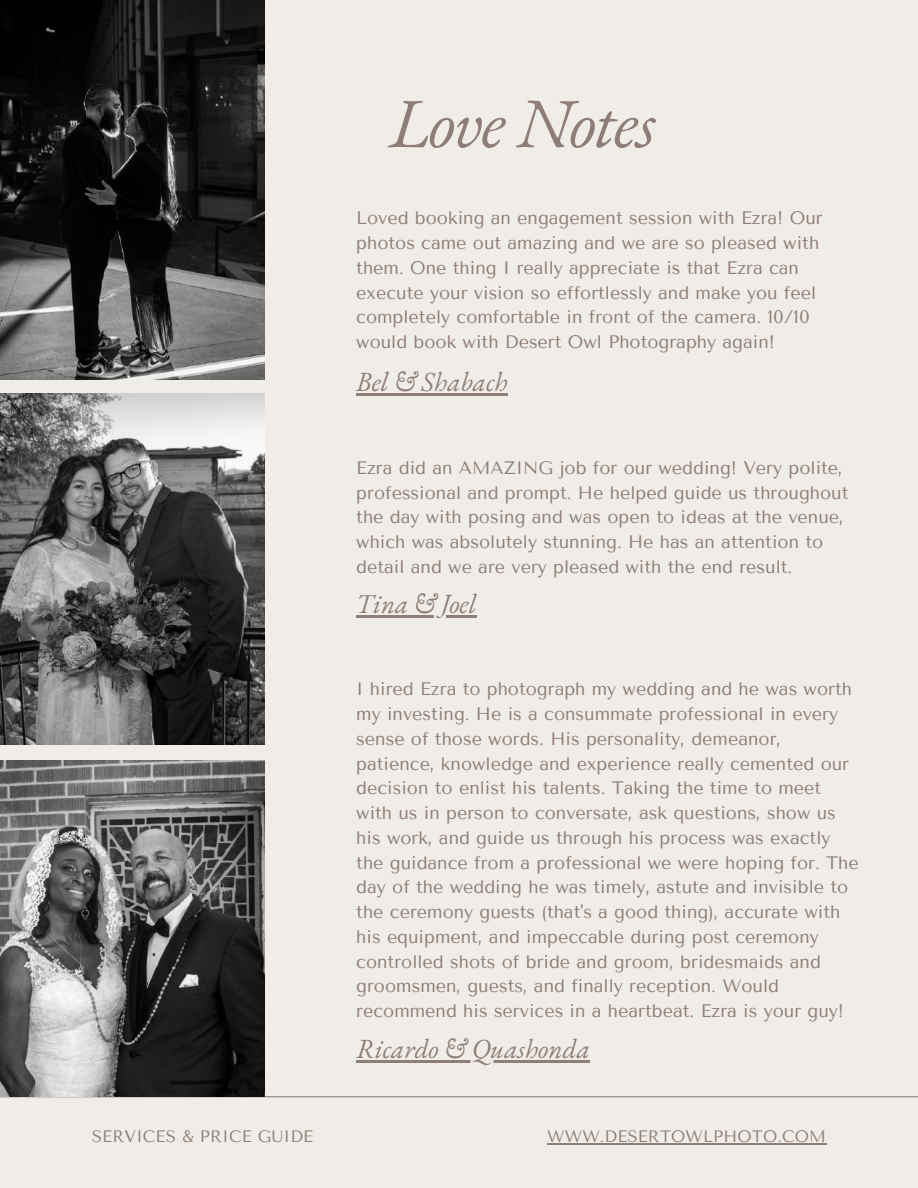
<style>
.page{position:relative;width:918px;height:1188px;background:#f0ece7}
.page>*{position:absolute;margin:0;border:0;box-sizing:border-box;transform-origin:0 0}
.t1{font:italic 70.5px "EB Garamond";letter-spacing:-.02em;color:#8f7e78}
.t2{font:italic 27px "EB Garamond";color:#8f7e78}
.t3{font:18px/24.8px "Tenor Sans";color:#8f7e78}
.t4{font:16.5px "Tenor Sans";letter-spacing:.01em;color:#8f7e78}
</style>
<div class="page">
<hr style="left:0;top:1096px;width:918px;height:1px;background:#8f7e78">
<hr style="left:547px;top:1143px;width:279px;height:1px;background:#8f7e78">
<img style="left:0;top:394px;width:264px;height:351px">
<hr style="left:356px;top:393px;width:152px;height:3px;background:#8f7e78">
<img style="left:0;top:760px;width:264px;height:336px">
<img style="left:0;top:0;width:264px;height:379px">
<hr style="left:356px;top:615px;width:121px;height:2px;background:#8f7e78">
<hr style="left:356px;top:1061px;width:234px;height:2px;background:#8f7e78">
<h1 class="t1" style="left:389px;top:76px;width:268px">Love Notes</h1>
<p class="t3" style="left:356px;top:206px;width:468px">Loved booking an engagement session with Ezra! Our photos came out amazing and we are so pleased with them. One thing I really appreciate is that Ezra can execute your vision so effortlessly and make you feel completely comfortable in front of the camera. 10/10 would book with Desert Owl Photography again!</p>
<h2 class="t2" style="left:356px;top:364px;width:153px">Bel &amp; Shabach</h2>
<p class="t3" style="left:356px;top:455px;width:494px">Ezra did an AMAZING job for our wedding! Very polite, professional and prompt. He helped guide us throughout the day with posing and was open to ideas at the venue, which was absolutely stunning. He has an attention to detail and we are very pleased with the end result.</p>
<h2 class="t2" style="left:356px;top:586px;width:122px">Tina &amp; Joel</h2>
<p class="t3" style="left:356px;top:677px;width:504px">I hired Ezra to photograph my wedding and he was worth my investing. He is a consummate professional in every sense of those words. His personality, demeanor, patience, knowledge and experience really cemented our decision to enlist his talents. Taking the time to meet with us in person to conversate, ask questions, show us his work, and guide us through his process was exactly the guidance from a professional we were hoping for. The day of the wedding he was timely, astute and invisible to the ceremony guests (that's a good thing), accurate with his equipment, and impeccable during post ceremony controlled shots of bride and groom, bridesmaids and groomsmen, guests, and finally reception. Would recommend his services in a heartbeat. Ezra is your guy!</p>
<h2 class="t2" style="left:356px;top:1031px;width:235px">Ricardo &amp; Quashonda</h2>
<p class="t4" style="left:92px;top:1127px;width:223px">SERVICES &amp; PRICE GUIDE</p>
<p class="t4" style="left:547px;top:1127px;width:280px">WWW.DESERTOWLPHOTO.COM</p>
</div>
